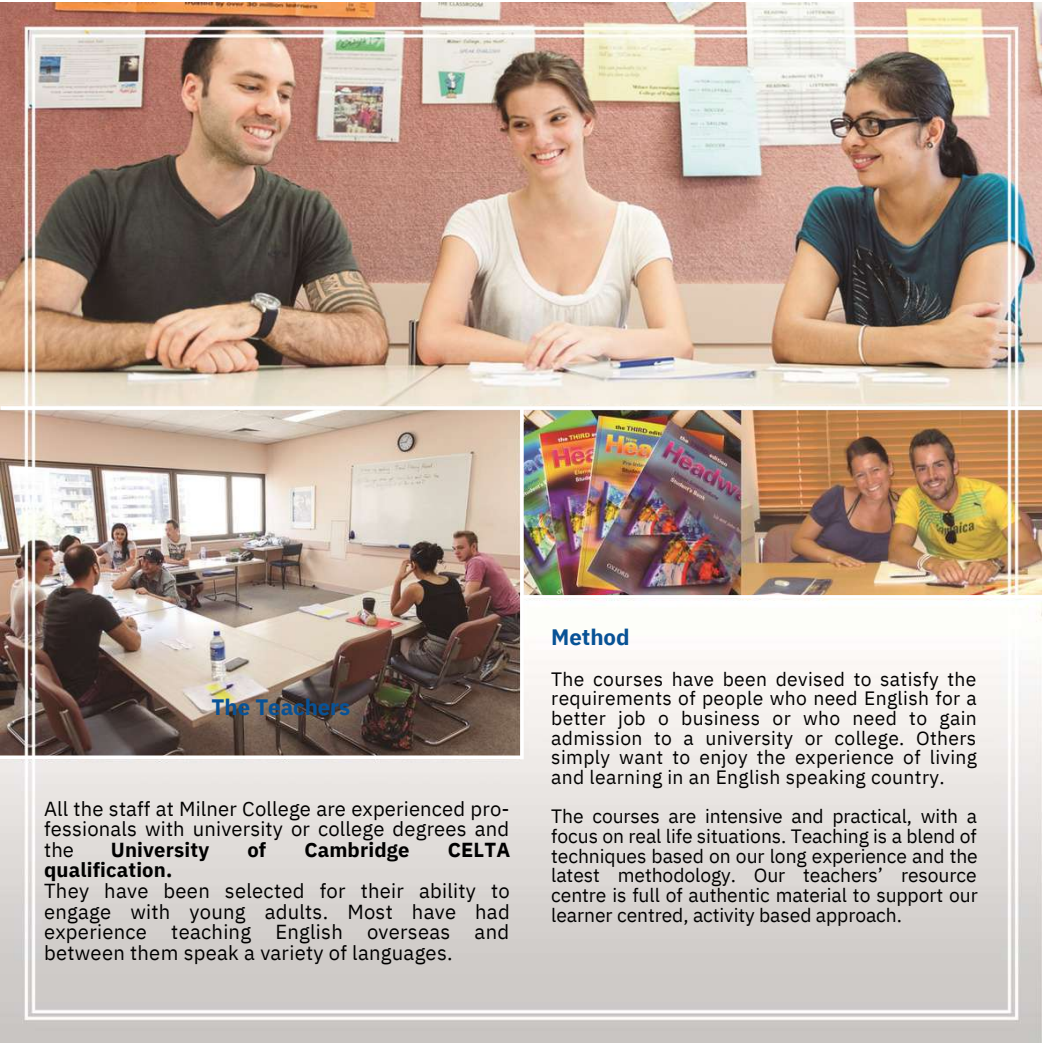
<style>
.page{position:relative;width:1042px;height:1043px;background:#fff}
.page>*{position:absolute;margin:0;border:0;box-sizing:border-box;transform-origin:0 0}
.t1{font:700 22.22px "IBM Plex Sans";letter-spacing:-.005em;color:#085296}
.t2{font:20.3px/20.7px "IBM Plex Sans";letter-spacing:.01em;color:#000;text-align:justify}
.t3{font:700 20.3px "IBM Plex Sans";letter-spacing:.01em;color:#000}
.t4{font:19.25px/19.6px "IBM Plex Sans";letter-spacing:.005em;color:#000;text-align:justify}
</style>
<div class="page">
<img style="left:0;top:2px;width:1041px;height:1039px">
<hr style="left:1px;top:406px;width:1040px;height:4px;background:#fff">
<hr style="left:520px;top:595px;width:521px;height:3px;background:#fff">
<hr style="left:520px;top:408px;width:3px;height:351px;background:#fff">
<svg style="left:0;top:755px;width:520px;height:4px"></svg>
<p class="t1" style="left:211px;top:691px;width:140px">The Teachers</p>
<p class="t2" style="left:44px;top:797px;width:467px">All the staff at Milner College are experienced pro&shy;fessionals with university or college degrees and the</p>
<p class="t3" style="left:111px;top:835px;width:100px">University</p>
<p class="t3" style="left:247px;top:835px;width:20px">of</p>
<p class="t3" style="left:304px;top:835px;width:107px">Cambridge</p>
<p class="t3" style="left:447px;top:835px;width:64px">CELTA</p>
<p class="t3" style="left:44px;top:856px;width:130px">qualification.</p>
<p class="t2" style="left:44px;top:879px;width:467px">They have been selected for their ability to engage with young adults. Most have had experience teaching English overseas and between them speak a variety of languages.</p>
<p class="t1" style="left:551px;top:622px;width:80px">Method</p>
<p class="t4" style="left:551px;top:668px;width:427px">The courses have been devised to satisfy the requirements of people who need English for a better job o business or who need to gain admission to a university or college. Others simply want to enjoy the experience of living and learning in an English speaking country.</p>
<p class="t4" style="left:551px;top:806px;width:428px">The courses are intensive and practical, with a focus on real life situations. Teaching is a blend of techniques based on our long experience and the latest methodology. Our teachers’ resource centre is full of authentic material to support our learner centred, activity based approach.</p>
</div>
